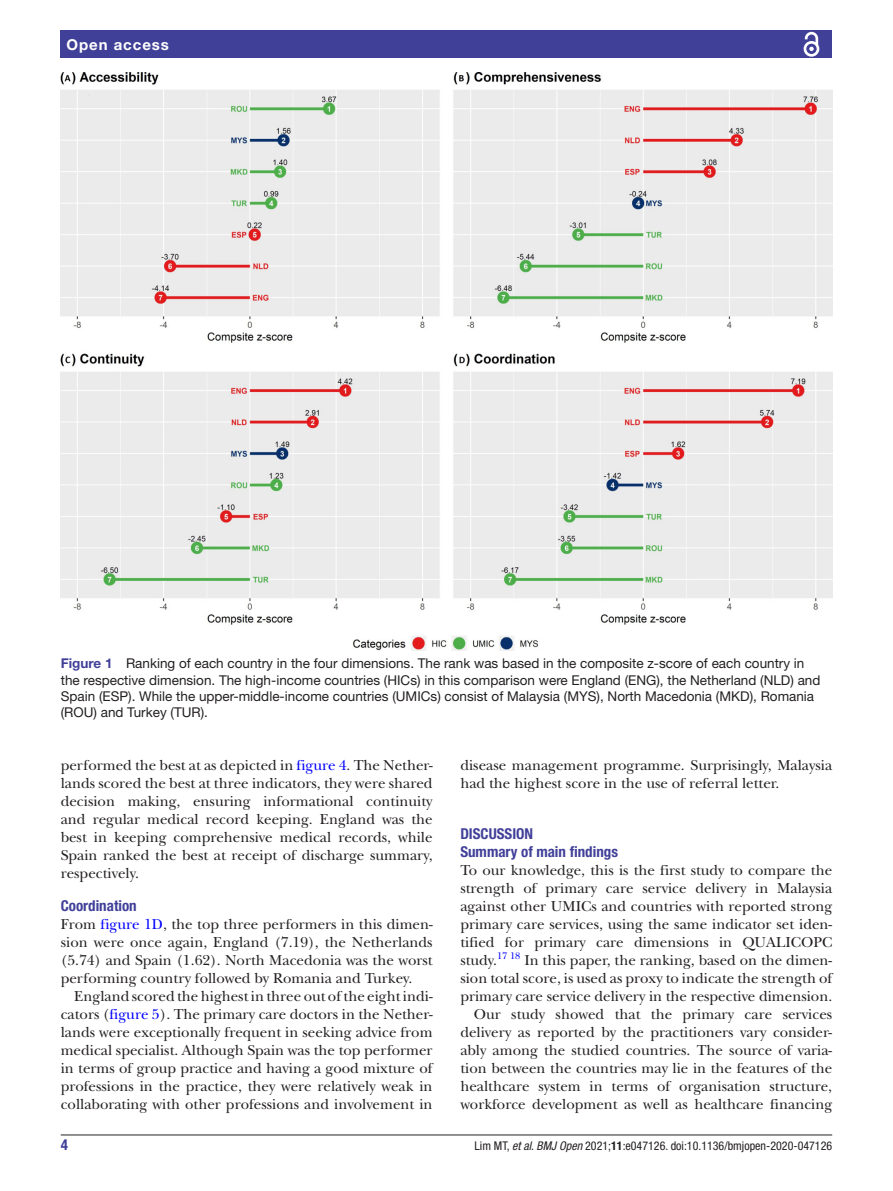
<style>
.page{position:relative;width:893px;height:1191px;background:#fff}
.page>*{position:absolute;margin:0;border:0;box-sizing:border-box;transform-origin:0 0}
.t1{font:15px/18px "New Baskerville";color:#231f20;text-align:justify}
.t2{font:700 condensed 15px/18px "Helvetica Neue LT Std";color:#414099}
.t3{font:700 15px "Helvetica Neue LT Std";letter-spacing:.065em;color:#fff}
.t4{font:13.5px/16.2px "Helvetica Neue LT Std";color:#231f20}
.t5{font:condensed 12px "Helvetica Neue LT Std";color:#231f20}
.t6{font:9.9px "New Baskerville";color:#00f}
.s1{font-weight:700;color:#414099}
.s2{color:#00f}
.s3{font-style:italic}
.s4{font-weight:700}
</style>
<div class="page">
<hr style="left:61px;top:1134px;width:771px;height:1px;background:#231f20">
<div style="left:61px;top:31px;width:771px;height:27px;background:#414099"></div>
<svg style="left:803px;top:31px;width:17px;height:26px"></svg>
<img style="left:61px;top:73px;width:771px;height:577px">
<p class="t3" style="left:66px;top:35px;width:104px">Open access</p>
<p class="t4" style="left:61px;top:655px;width:761px"><span class="s1">Figure 1</span> Ranking of each country in the four dimensions. The rank was based in the composite z-score of each country in the respective dimension. The high-income countries (HICs) in this comparison were England (ENG), the Netherland (NLD) and Spain (ESP). While the upper-middle-income countries (UMICs) consist of Malaysia (MYS), North Macedonia (MKD), Romania (ROU) and Turkey (TUR).</p>
<p class="t1" style="left:61px;top:756px;width:373px">performed the best at as depicted in <span class="s2">figure 4</span>. The Nether&shy;lands scored the best at three indicators, they were shared decision making, ensuring informational continuity and regular medical record keeping. England was the best in keeping comprehensive medical records, while Spain ranked the best at receipt of discharge summary, respectively.</p>
<p class="t2" style="left:61px;top:896px;width:78px">Coordination</p>
<p class="t1" style="left:61px;top:915px;width:373px">From <span class="s2">figure 1D</span>, the top three performers in this dimen&shy;sion were once again, England (7.19), the Netherlands (5.74) and Spain (1.62). North Macedonia was the worst performing country followed by Romania and Turkey.</p>
<p class="t1" style="left:61px;top:987px;width:373px;text-indent:14px">England scored the highest in three out of the eight indi&shy;cators (<span class="s2">figure 5</span>). The primary care doctors in the Nether&shy;lands were exceptionally frequent in seeking advice from medical specialist. Although Spain was the top performer in terms of group practice and having a good mixture of professions in the practice, they were relatively weak in collaborating with other professions and involvement in</p>
<p class="t1" style="left:460px;top:756px;width:373px">disease management programme. Surprisingly, Malaysia had the highest score in the use of referral letter.</p>
<p class="t2" style="left:460px;top:824px;width:159px">DISCUSSION<br>Summary of main findings</p>
<p class="t1" style="left:460px;top:861px;width:373px">To our knowledge, this is the first study to compare the strength of primary care service delivery in Malaysia against other UMICs and countries with reported strong primary care services, using the same indicator set iden&shy;tified for primary care dimensions in QUALICOPC study.</p>
<p class="t6" style="left:497px;top:949px;width:25px">17 18</p>
<p class="t1" style="left:460px;top:951px;width:373px;text-align:right">In this paper, the ranking, based on the dimen-<br>sion total score, is used as proxy to indicate the strength of primary care service delivery in the respective dimension.<br>Our study showed that the primary care services delivery as reported by the practitioners vary consider&shy;ably among the studied countries. The source of varia&shy;tion between the countries may lie in the features of the healthcare system in terms of organisation structure, workforce development as well as healthcare financing</p>
<p class="t2" style="left:61px;top:1135px;width:9px">4</p>
<p class="t5" style="left:475px;top:1138px;width:359px">Lim MT, <span class="s3">et al</span>. <span class="s3">BMJ Open</span> 2021;<span class="s4">11</span>:e047126. doi:10.1136/bmjopen-2020-047126</p>
</div>
